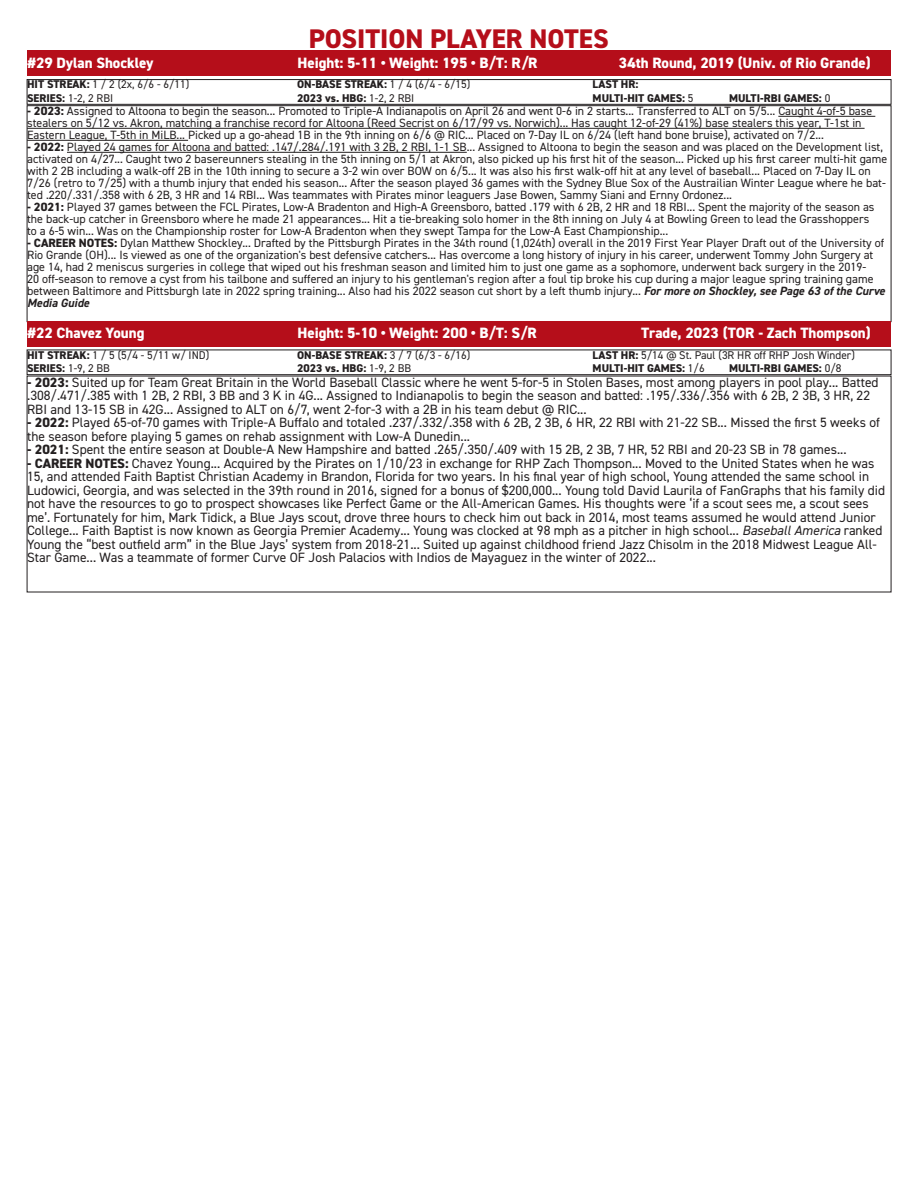
<style>
.page{position:relative;width:918px;height:1188px;background:#fff}
.page>*{position:absolute;margin:0;border:0;box-sizing:border-box;transform-origin:0 0}
.t1{font:800 27px "DIN2014";color:#b50e1a}
.t2{font:800 15px "DIN2014";color:#fff}
.t3{font:13.5px/13.5px "DIN2014";color:#231f20}
.t4{font:12px/12px "DIN2014";color:#231f20}
.t5{font:800 11.25px "DIN2014";color:#231f20}
.t6{font:11.25px "DIN2014";color:#231f20}
.s1{font-weight:800}
.s2{font-weight:400}
.s3{font-weight:700;font-style:italic}
.s4{font-style:italic}
</style>
<div class="page">
<div style="left:27px;top:79px;width:864px;height:25px;border:1px solid #231f20"></div>
<hr style="left:778px;top:116px;width:97px;height:1px;background:#231f20">
<hr style="left:27px;top:128px;width:838px;height:1px;background:#231f20">
<hr style="left:27px;top:140px;width:161px;height:1px;background:#231f20">
<hr style="left:67px;top:152px;width:400px;height:1px;background:#231f20">
<div style="left:27px;top:50px;width:864px;height:26px;background:#b50e1a"></div>
<div style="left:27px;top:350px;width:864px;height:25px;border:1px solid #231f20"></div>
<div style="left:27px;top:321px;width:864px;height:25px;background:#b50e1a"></div>
<p class="t1" style="left:309px;top:21px;width:301px">POSITION PLAYER NOTES</p>
<p class="t2" style="left:28px;top:53px;width:127px">#29 Dylan Shockley</p>
<p class="t2" style="left:298px;top:53px;width:242px">Height: 5-11 • Weight: 195 • B/T: R/R</p>
<p class="t2" style="left:619px;top:53px;width:253px">34th Round, 2019 (Univ. of Rio Grande)</p>
<p class="t6" style="left:27px;top:78px;width:164px"><span class="s1">HIT STREAK:</span> 1 / 2 (2x, 6/6 - 6/11)</p>
<p class="t5" style="left:297px;top:77px;width:175px">ON-BASE STREAK: <span class="s2">1 / 4 (6/4 - 6/15)</span></p>
<p class="t5" style="left:593px;top:77px;width:47px">LAST HR:</p>
<p class="t6" style="left:27px;top:91px;width:88px"><span class="s1">SERIES:</span> 1-2, 2 RBI</p>
<p class="t5" style="left:297px;top:91px;width:119px">2023 vs. HBG: <span class="s2">1-2, 2 RBI</span></p>
<p class="t5" style="left:593px;top:91px;width:102px">MULTI-HIT GAMES: <span class="s2">5</span></p>
<p class="t5" style="left:729px;top:91px;width:103px">MULTI-RBI GAMES: <span class="s2">0</span></p>
<p class="t4" style="left:27px;top:105px;width:847px"><span class="s1">- 2023:</span> Assigned to Altoona to begin the season... Promoted to Triple-A Indianapolis on April 26 and went 0-6 in 2 starts... Transferred to ALT on 5/5... Caught 4-of-5 base stealers on 5/12 vs. Akron, matching a franchise record for Altoona (Reed Secrist on 6/17/99 vs. Norwich)... Has caught 12-of-29 (41%) base stealers this year, T-1st in<br>Eastern League, T-5th in MiLB... Picked up a go-ahead 1B in the 9th inning on 6/6 @ RIC... Placed on 7-Day IL on 6/24 (left hand bone bruise), activated on 7/2...</p>
<p class="t4" style="left:27px;top:141px;width:862px"><span class="s1">- 2022:</span> Played 24 games for Altoona and batted: .147/.284/.191 with 3 2B, 2 RBI, 1-1 SB... Assigned to Altoona to begin the season and was placed on the Development list, activated on 4/27... Caught two 2 basereunners stealing in the 5th inning on 5/1 at Akron, also picked up his first hit of the season... Picked up his first career multi-hit game with 2 2B including a walk-off 2B in the 10th inning to secure a 3-2 win over BOW on 6/5... It was also his first walk-off hit at any level of baseball... Placed on 7-Day IL on 7/26 (retro to 7/25) with a thumb injury that ended his season... After the season played 36 games with the Sydney Blue Sox of the Austrailian Winter League where he bat&shy;ted .220/.331/.358 with 6 2B, 3 HR and 14 RBI... Was teammates with Pirates minor leaguers Jase Bowen, Sammy Siani and Ernny Ordonez...</p>
<p class="t4" style="left:27px;top:201px;width:849px"><span class="s1">- 2021:</span> Played 37 games between the FCL Pirates, Low-A Bradenton and High-A Greensboro, batted .179 with 6 2B, 2 HR and 18 RBI... Spent the majority of the season as</p>
<p class="t4" style="left:27px;top:213px;width:844px">the back-up catcher in Greensboro where he made 21 appearances... Hit a tie-breaking solo homer in the 8th inning on July 4 at Bowling Green to lead the Grasshoppers</p>
<p class="t4" style="left:27px;top:225px;width:643px">to a 6-5 win... Was on the Championship roster for Low-A Bradenton when they swept Tampa for the Low-A East Championship...</p>
<p class="t4" style="left:27px;top:237px;width:860px"><span class="s1">- CAREER NOTES:</span> Dylan Matthew Shockley... Drafted by the Pittsburgh Pirates in the 34th round (1,024th) overall in the 2019 First Year Player Draft out of the University of Rio Grande (OH)... Is viewed as one of the organization's best defensive catchers... Has overcome a long history of injury in his career, underwent Tommy John Surgery at age 14, had 2 meniscus surgeries in college that wiped out his freshman season and limited him to just one game as a sophomore, underwent back surgery in the 2019-<br>20 off-season to remove a cyst from his tailbone and suffered an injury to his gentleman's region after a foul tip broke his cup during a major league spring training game between Baltimore and Pittsburgh late in 2022 spring training... Also had his 2022 season cut short by a left thumb injury... <span class="s3">For more on Shockley, see Page 63 of the Curve Media Guide</span></p>
<p class="t2" style="left:28px;top:323px;width:118px">#22 Chavez Young</p>
<p class="t2" style="left:298px;top:323px;width:241px">Height: 5-10 • Weight: 200 • B/T: S/R</p>
<p class="t2" style="left:641px;top:323px;width:231px">Trade, 2023 (TOR - Zach Thompson)</p>
<p class="t6" style="left:27px;top:348px;width:184px"><span class="s1">HIT STREAK:</span> 1 / 5 (5/4 - 5/11 w/ IND)</p>
<p class="t5" style="left:297px;top:347px;width:175px">ON-BASE STREAK: <span class="s2">3 / 7 (6/3 - 6/16)</span></p>
<p class="t6" style="left:593px;top:348px;width:264px"><span class="s1">LAST HR:</span> 5/14 @ St. Paul (3R HR off RHP Josh Winder)</p>
<p class="t5" style="left:27px;top:361px;width:84px">SERIES: <span class="s2">1-9, 2 BB</span></p>
<p class="t5" style="left:297px;top:361px;width:115px">2023 vs. HBG: <span class="s2">1-9, 2 BB</span></p>
<p class="t5" style="left:593px;top:361px;width:114px">MULTI-HIT GAMES: <span class="s2">1/6</span></p>
<p class="t5" style="left:729px;top:361px;width:114px">MULTI-RBI GAMES: <span class="s2">0/8</span></p>
<p class="t3" style="left:27px;top:375px;width:853px"><span class="s1">- 2023:</span> Suited up for Team Great Britain in the World Baseball Classic where he went 5-for-5 in Stolen Bases, most among players in pool play... Batted .308/.471/.385 with 1 2B, 2 RBI, 3 BB and 3 K in 4G... Assigned to Indianapolis to begin the season and batted: .195/.336/.356 with 6 2B, 2 3B, 3 HR, 22<br>RBI and 13-15 SB in 42G... Assigned to ALT on 6/7, went 2-for-3 with a 2B in his team debut @ RIC...</p>
<p class="t3" style="left:27px;top:415px;width:854px"><span class="s1">- 2022:</span> Played 65-of-70 games with Triple-A Buffalo and totaled .237/.332/.358 with 6 2B, 2 3B, 6 HR, 22 RBI with 21-22 SB... Missed the first 5 weeks of the season before playing 5 games on rehab assignment with Low-A Dunedin...</p>
<p class="t3" style="left:27px;top:442px;width:821px"><span class="s1">- 2021:</span> Spent the entire season at Double-A New Hampshire and batted .265/.350/.409 with 15 2B, 2 3B, 7 HR, 52 RBI and 20-23 SB in 78 games...</p>
<p class="t3" style="left:27px;top:456px;width:860px"><span class="s1">- CAREER NOTES:</span> Chavez Young... Acquired by the Pirates on 1/10/23 in exchange for RHP Zach Thompson... Moved to the United States when he was 15, and attended Faith Baptist Christian Academy in Brandon, Florida for two years. In his final year of high school, Young attended the same school in Ludowici, Georgia, and was selected in the 39th round in 2016, signed for a bonus of $200,000... Young told David Laurila of FanGraphs that his family did not have the resources to go to prospect showcases like Perfect Game or the All-American Games. His thoughts were ‘if a scout sees me, a scout sees me’. Fortunately for him, Mark Tidick, a Blue Jays scout, drove three hours to check him out back in 2014, most teams assumed he would attend Junior College... Faith Baptist is now known as Georgia Premier Academy... Young was clocked at 98 mph as a pitcher in high school... <span class="s4">Baseball America</span> ranked Young the “best outfield arm” in the Blue Jays’ system from 2018-21... Suited up against childhood friend Jazz Chisolm in the 2018 Midwest League All-Star Game... Was a teammate of former Curve OF Josh Palacios with Indios de Mayaguez in the winter of 2022...</p>
</div>
